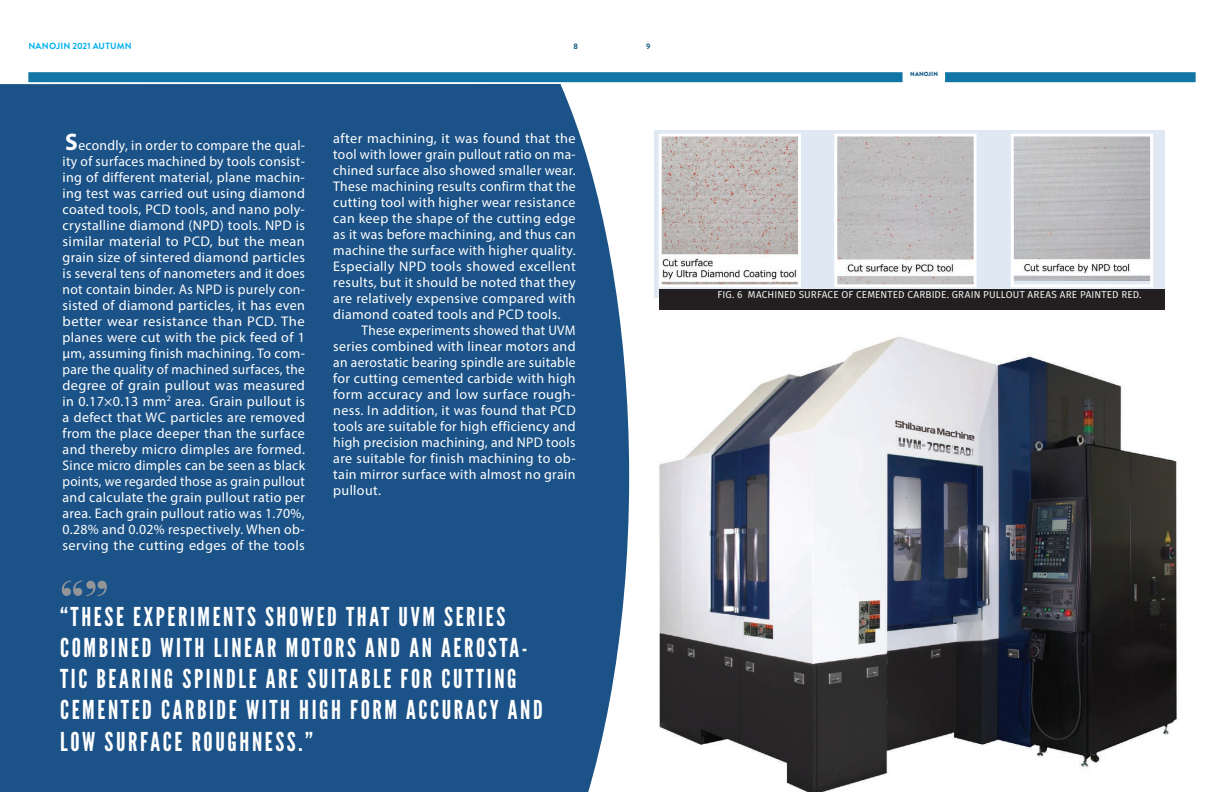
<style>
.page{position:relative;width:1224px;height:792px;background:#fff}
.page>*{position:absolute;margin:0;border:0;box-sizing:border-box;transform-origin:0 0}
.t1{font:70px "Kepler Std Bold Scn Disp";color:#939598}
.t2{font:26px/31.2px "League Gothic";letter-spacing:.1em;color:#fff}
.t3{font:14px/16px "Myriad Pro";letter-spacing:.025em;color:#fff;text-align:justify}
.t4{font:14px/16px "Myriad Pro";letter-spacing:.025em;color:#fff;text-align:justify;scale:.95 1}
.t5{font:10px "Fira Sans";letter-spacing:.01em;color:#fff}
.t6{font:700 9px "Brandon Grotesque";letter-spacing:.025em;color:#00aeef}
.t7{font:700 8px "Brandon Grotesque";color:#0b5581}
.t8{font:900 6px "Brandon Grotesque";letter-spacing:.02em;color:#0b5581}
.s1{font-weight:700;font-size:24px}
</style>
<div class="page">
<div style="left:28px;top:72px;width:875px;height:10px;background:#1176a6"></div>
<div style="left:945px;top:72px;width:251px;height:10px;background:#1176a6"></div>
<div style="left:654px;top:130px;width:510px;height:168px;background:#dfe8f3"></div>
<div style="left:0;top:84px;width:629px;height:708px;background:#1b5287"></div>
<div style="left:659px;top:289px;width:505px;height:21px;background:#231f20"></div>
<img style="left:663px;top:137px;width:134px;height:146px">
<div style="left:659px;top:133px;width:142px;height:154px;border:3px solid #fff"></div>
<img style="left:838px;top:137px;width:135px;height:146px">
<div style="left:834px;top:133px;width:143px;height:154px;border:3px solid #fff"></div>
<img style="left:1015px;top:137px;width:134px;height:143px">
<div style="left:1011px;top:133px;width:142px;height:154px;border:3px solid #fff"></div>
<img style="left:658px;top:336px;width:519px;height:456px">
<p class="t6" style="left:28px;top:40px;width:105px">NANOJIN 2021 AUTUMN</p>
<p class="t7" style="left:573px;top:40px;width:6px">8</p>
<p class="t7" style="left:646px;top:40px;width:6px">9</p>
<p class="t3" style="left:63px;top:137px;width:244px"><span class="s1">S</span>econdly, in order to compare the qual&shy;ity of surfaces machined by tools consist&shy;ing of different material, plane machin&shy;ing test was carried out using diamond coated tools, PCD tools, and nano poly&shy;crystalline diamond (NPD) tools. NPD is similar material to PCD, but the mean grain size of sintered diamond particles is several tens of nanometers and it does not contain binder. As NPD is purely con&shy;sisted of diamond particles, it has even better wear resistance than PCD. The planes were cut with the pick feed of 1 µm, assuming finish machining. To com&shy;pare the quality of machined surfaces, the degree of grain pullout was measured in 0.17×0.13 mm<sup>2</sup> area. Grain pullout is a defect that WC particles are removed from the place deeper than the surface and thereby micro dimples are formed.<br>Since micro dimples can be seen as black points, we regarded those as grain pullout and calculate the grain pullout ratio per area. Each grain pullout ratio was 1.70%, 0.28% and 0.02% respectively. When ob&shy;serving the cutting edges of the tools</p>
<p class="t3" style="left:333px;top:130px;width:244px">after machining, it was found that the tool with lower grain pullout ratio on ma&shy;chined surface also showed smaller wear.<br>These machining results confirm that the cutting tool with higher wear resistance can keep the shape of the cutting edge as it was before machining, and thus can machine the surface with higher quality.<br>Especially NPD tools showed excellent results, but it should be noted that they are relatively expensive compared with diamond coated tools and PCD tools.</p>
<p class="t4" style="left:333px;top:322px;width:257px;text-indent:28px">These experiments showed that UVM series combined with linear motors and an aerostatic bearing spindle are suitable for cutting cemented carbide with high form accuracy and low surface rough&shy;ness. In addition, it was found that PCD tools are suitable for high efficiency and high precision machining, and NPD tools are suitable for finish machining to ob&shy;tain mirror surface with almost no grain pullout.</p>
<h1 class="t1" style="left:60px;top:568px;width:50px">“”</h1>
<h2 class="t2" style="left:60px;top:601px;width:484px">“THESE EXPERIMENTS SHOWED THAT UVM SERIES COMBINED WITH LINEAR MOTORS AND AN AEROSTA-TIC BEARING SPINDLE ARE SUITABLE FOR CUTTING CEMENTED CARBIDE WITH HIGH FORM ACCURACY AND LOW SURFACE ROUGHNESS.”</h2>
<p class="t8" style="left:910px;top:70px;width:29px">NANOJIN</p>
<p class="t5" style="left:718px;top:288px;width:425px">FIG. 6 MACHINED SURFACE OF CEMENTED CARBIDE. GRAIN PULLOUT AREAS ARE PAINTED RED.</p>
</div>
